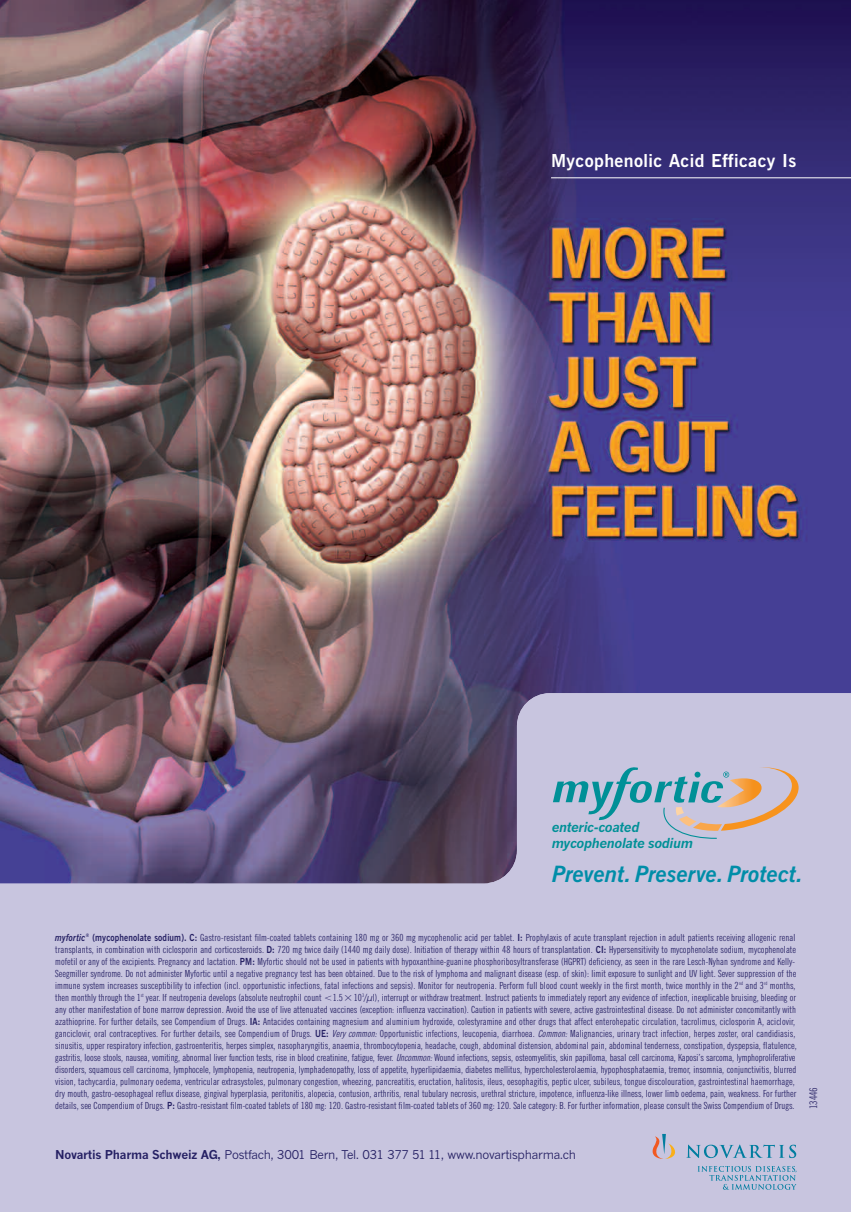
<style>
.page{position:relative;width:851px;height:1212px;background:#fff}
.page>*{position:absolute;margin:0;border:0;box-sizing:border-box;transform-origin:0 0}
.t1{font:22.65px "News Gothic BT Bold Italic+FEJDZK";color:#008da8}
.t2{font:17.85px "News Gothic BT Bold+SCCFYK";letter-spacing:.025em;color:#fff}
.t3{font:13.35px/16px "News Gothic MT Bold Italic+KDNQLH";letter-spacing:-.025em;color:#009097}
.t4{font:12px "News Gothic MT+WVFWAV";letter-spacing:-.02em;color:#262164}
.t5{font:10.5px "News Gothic BT Extra Condensed+BMYQCL";color:#262164;scale:1.1 1}
.t6{font:9.75px/12px "News Gothic BT Extra Condensed+BMYQCL";letter-spacing:.01em;color:#262164;scale:1.1 1}
.s1{font-family:"News Gothic BT Bold Italic+FEJDZK"}
.s2{font-family:"News Gothic BT Bold+SCCFYK"}
.s3{font-family:"Mathematical Pi One+XJRGNT"}
.s4{font-style:italic}
.s5{font-family:"News Gothic MT Bold+DXNLOR"}
</style>
<div class="page">
<img style="left:0;top:0;width:850px;height:1212px">
<h2 class="t2" style="left:551px;top:154px;width:247px">Mycophenolic Acid Efficacy Is</h2>
<h3 class="t3" style="left:551px;top:820px;width:143px">enteric-coated mycophenolate sodium</h3>
<h1 class="t1" style="left:552px;top:865px;width:252px">Prevent. Preserve. Protect.</h1>
<p class="t6" style="left:55px;top:932px;width:675px"><span class="s1">myfortic</span><sup>®</sup> <span class="s2">(mycophenolate sodium). C:</span> Gastro-resistant film-coated tablets containing 180 mg or 360 mg mycophenolic acid per tablet. <span class="s2">I:</span> Prophylaxis of acute transplant rejection in adult patients receiving allogenic renal transplants, in combination with ciclosporin and corticosteroids. <span class="s2">D:</span> 720 mg twice daily (1440 mg daily dose). Initiation of therapy within 48 hours of transplantation. <span class="s2">CI:</span> Hypersensitivity to mycophenolate sodium, mycophenolate mofetil or any of the excipients. Pregnancy and lactation. <span class="s2">PM:</span> Myfortic should not be used in patients with hypoxanthine-guanine phosphoribosyltransferase (HGPRT) deficiency, as seen in the rare Lesch-Nyhan syndrome and Kelly-Seegmiller syndrome. Do not administer Myfortic until a negative pregnancy test has been obtained. Due to the risk of lymphoma and malignant disease (esp. of skin): limit exposure to sunlight and UV light. Sever suppression of the immune system increases susceptibility to infection (incl. opportunistic infections, fatal infections and sepsis). Monitor for neutropenia. Perform full blood count weekly in the first month, twice monthly in the 2<sup>nd</sup> and 3<sup>rd</sup> months, then monthly through the 1<sup>st</sup> year. If neutropenia develops (absolute neutrophil count &lt;1.5<span class="s3">-</span>10<sup>3</sup>/µl), interrupt or withdraw treatment. Instruct patients to immediately report any evidence of infection, inexplicable bruising, bleeding or any other manifestation of bone marrow depression. Avoid the use of live attenuated vaccines (exception: influenza vaccination). Caution in patients with severe, active gastrointestinal disease. Do not administer concomitantly with azathioprine. For further details, see Compendium of Drugs. <span class="s2">IA:</span> Antacides containing magnesium and aluminium hydroxide, colestyramine and other drugs that affect enterohepatic circulation, tacrolimus, ciclosporin A, aciclovir, ganciclovir, oral contraceptives. For further details, see Compendium of Drugs. <span class="s2">UE:</span> <span class="s4">Very common:</span>Opportunistic infections, leucopenia, diarrhoea. <span class="s4">Common:</span>Malignancies, urinary tract infection, herpes zoster, oral candidiasis, sinusitis, upper respiratory infection, gastroenteritis, herpes simplex, nasopharyngitis, anaemia, thrombocytopenia, headache, cough, abdominal distension, abdominal pain, abdominal tenderness, constipation, dyspepsia, flatulence, gastritis, loose stools, nausea, vomiting, abnormal liver function tests, rise in blood creatinine, fatigue, fever. <span class="s4">Uncommon:</span>Wound infections, sepsis, osteomyelitis, skin papilloma, basal cell carcinoma, Kaposi’s sarcoma, lymphoproliferative disorders, squamous cell carcinoma, lymphocele, lymphopenia, neutropenia, lymphadenopathy, loss of appetite, hyperlipidaemia, diabetes mellitus, hypercholesterolaemia, hypophosphataemia, tremor, insomnia, conjunctivitis, blurred vision, tachycardia, pulmonary oedema, ventricular extrasystoles, pulmonary congestion, wheezing, pancreatitis, eructation, halitosis, ileus, oesophagitis, peptic ulcer, subileus, tongue discolouration, gastrointestinal haemorrhage, dry mouth, gastro-oesophageal reflux disease, gingival hyperplasia, peritonitis, alopecia, contusion, arthritis, renal tubulary necrosis, urethral stricture, impotence, influenza-like illness, lower limb oedema, pain, weakness. For further details, see Compendium of Drugs. <span class="s2">P:</span> Gastro-resistant film-coated tablets of 180 mg: 120. Gastro-resistant film-coated tablets of 360 mg: 120. Sale category: B. For further information, please consult the Swiss Compendium of Drugs.</p>
<p class="t5" style="left:809px;top:1109px;width:21px;rotate:-90deg">13446</p>
<p class="t4" style="left:55px;top:1150px;width:522px"><span class="s5">Novartis Pharma Schweiz AG,</span> Postfach, 3001 Bern, Tel. 031 377 51 11, www.novartispharma.ch</p>
</div>
